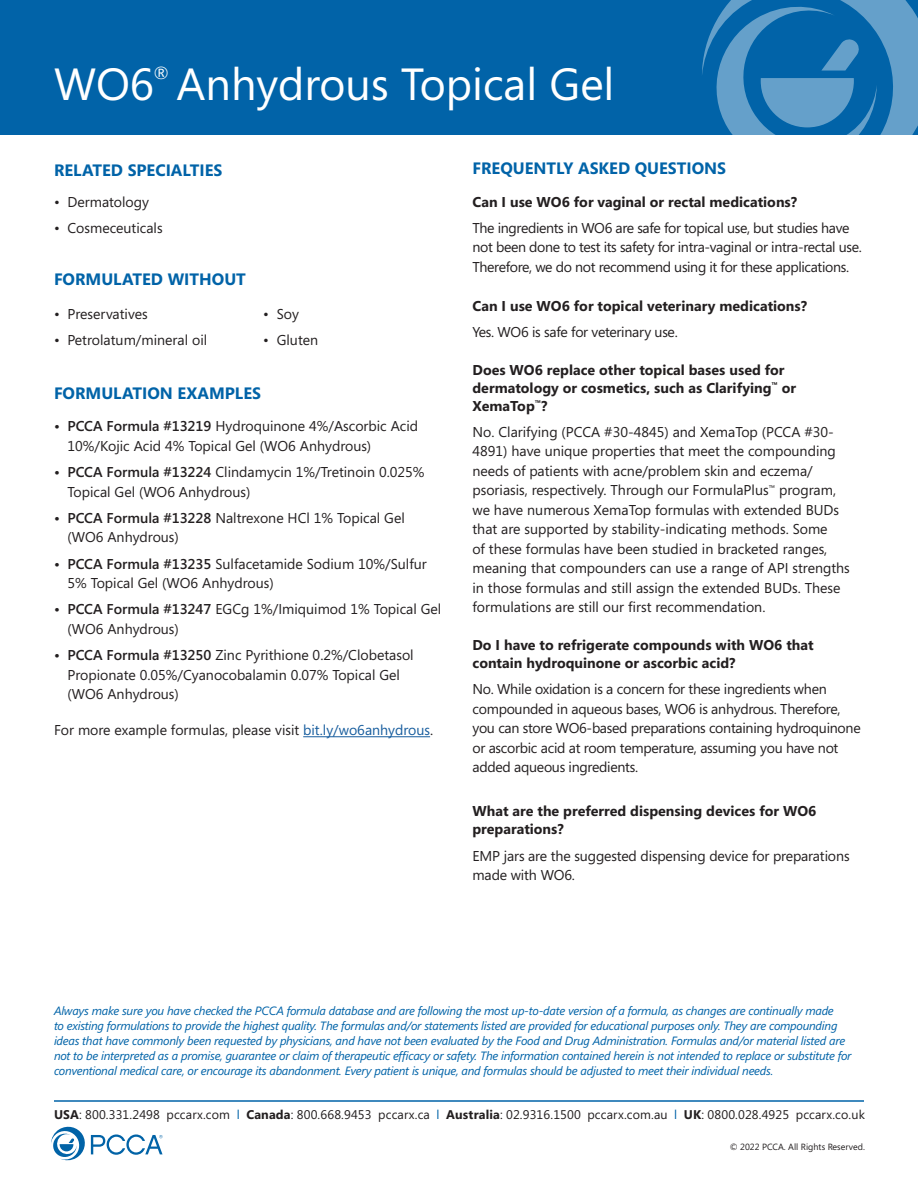
<style>
.page{position:relative;width:918px;height:1188px;background:#fff}
.page>*{position:absolute;margin:0;border:0;box-sizing:border-box;transform-origin:0 0}
.t1{font:45px "Segoe";color:#fff}
.t2{font:17.55px "Segoe";color:#fff}
.t3{font:700 16.5px "Segoe";color:#0163a8}
.t4{font:14.25px/19.5px "Segoe";color:#231f20}
.t5{font:700 14.25px/18px "Segoe";color:#231f20}
.t6{font:14.25px/19.5px "Segoe";letter-spacing:-.02em;color:#231f20}
.t7{font:14.25px/19.5px "Segoe";letter-spacing:-.025em;color:#231f20}
.t8{font:12.6px "Segoe";letter-spacing:.01em;color:#231f20}
.t9{font:italic 12px/15px "Segoe";letter-spacing:-.02em;color:#0163a8}
.t10{font:9px "Segoe";color:#231f20}
.s1{font-weight:600}
.s2{color:#175d9e}
.s3{font-weight:700}
.s4{color:#0163a8}
</style>
<div class="page">
<svg style="left:51px;top:1127px;width:112px;height:33px"></svg>
<div style="left:0;top:0;width:918px;height:135px;background:#0163a8"></div>
<svg style="left:702px;top:0;width:216px;height:135px"></svg>
<hr style="left:54px;top:1100px;width:810px;height:2px;background:#0163a8">
<hr style="left:303px;top:736px;width:127px;height:1px;background:#175d9e">
<p class="t2" style="left:154px;top:60px;width:17px">®</p>
<h1 class="t1" style="left:54px;top:53px;width:562px">WO6 Anhydrous Topical Gel</h1>
<p class="t3" style="left:54px;top:159px;width:170px">RELATED SPECIALTIES</p>
<p class="t4" style="left:54px;top:192px;width:97px">• Dermatology</p>
<p class="t4" style="left:54px;top:218px;width:110px">• Cosmeceuticals</p>
<p class="t3" style="left:54px;top:268px;width:193px">FORMULATED WITHOUT</p>
<p class="t4" style="left:54px;top:304px;width:95px">• Preservatives</p>
<p class="t4" style="left:54px;top:330px;width:155px">• Petrolatum/mineral oil</p>
<p class="t4" style="left:263px;top:304px;width:37px">• Soy</p>
<p class="t4" style="left:263px;top:330px;width:56px">• Gluten</p>
<p class="t3" style="left:54px;top:382px;width:209px">FORMULATION EXAMPLES</p>
<p class="t4" style="left:67px;top:416px;width:352px;text-indent:-13px"><span class="s1">• PCCA Formula #13219</span> Hydroquinone 4%/Ascorbic Acid<br>10%/Kojic Acid 4% Topical Gel (WO6 Anhydrous)</p>
<p class="t4" style="left:67px;top:462px;width:358px;text-indent:-13px"><span class="s1">• PCCA Formula #13224</span> Clindamycin 1%/Tretinoin 0.025%<br>Topical Gel (WO6 Anhydrous)</p>
<p class="t4" style="left:67px;top:508px;width:339px;text-indent:-13px"><span class="s1">• PCCA Formula #13228</span> Naltrexone HCl 1% Topical Gel (WO6 Anhydrous)</p>
<p class="t4" style="left:67px;top:553px;width:361px;text-indent:-13px"><span class="s1">• PCCA Formula #13235</span> Sulfacetamide Sodium 10%/Sulfur<br>5% Topical Gel (WO6 Anhydrous)</p>
<p class="t4" style="left:67px;top:599px;width:375px;text-indent:-13px"><span class="s1">• PCCA Formula #13247</span> EGCg 1%/Imiquimod 1% Topical Gel (WO6 Anhydrous)</p>
<p class="t4" style="left:67px;top:645px;width:348px;text-indent:-13px"><span class="s1">• PCCA Formula #13250</span> Zinc Pyrithione 0.2%/Clobetasol<br>Propionate 0.05%/Cyanocobalamin 0.07% Topical Gel (WO6 Anhydrous)</p>
<p class="t4" style="left:54px;top:720px;width:381px">For more example formulas, please visit <span class="s2">bit.ly/wo6anhydrous</span>.</p>
<p class="t3" style="left:473px;top:157px;width:255px">FREQUENTLY ASKED QUESTIONS</p>
<p class="t5" style="left:472px;top:192px;width:326px">Can I use WO6 for vaginal or rectal medications?</p>
<p class="t7" style="left:472px;top:218px;width:391px">The ingredients in WO6 are safe for topical use, but studies have not been done to test its safety for intra-vaginal or intra-rectal use.<br>Therefore, we do not recommend using it for these applications.</p>
<p class="t5" style="left:472px;top:296px;width:336px">Can I use WO6 for topical veterinary medications?</p>
<p class="t6" style="left:472px;top:322px;width:207px">Yes. WO6 is safe for veterinary use.</p>
<p class="t5" style="left:472px;top:360px;width:325px">Does WO6 replace other topical bases used for dermatology or cosmetics, such as Clarifying<sup>™</sup> or<br>XemaTop<sup>™</sup>?</p>
<p class="t4" style="left:472px;top:422px;width:379px">No. Clarifying (PCCA #30-4845) and XemaTop (PCCA #30- 4891) have unique properties that meet the compounding needs of patients with acne/problem skin and eczema/ psoriasis, respectively. Through our FormulaPlus<sup>™</sup> program, we have numerous XemaTop formulas with extended BUDs that are supported by stability-indicating methods. Some<br>of these formulas have been studied in bracketed ranges, meaning that compounders can use a range of API strengths in those formulas and still assign the extended BUDs. These formulations are still our first recommendation.</p>
<p class="t5" style="left:472px;top:635px;width:343px">Do I have to refrigerate compounds with WO6 that contain hydroquinone or ascorbic acid?</p>
<p class="t6" style="left:472px;top:679px;width:390px">No. While oxidation is a concern for these ingredients when compounded in aqueous bases, WO6 is anhydrous. Therefore, you can store WO6-based preparations containing hydroquinone or ascorbic acid at room temperature, assuming you have not added aqueous ingredients.</p>
<p class="t5" style="left:472px;top:802px;width:345px">What are the preferred dispensing devices for WO6 preparations?</p>
<p class="t4" style="left:472px;top:845px;width:379px">EMP jars are the suggested dispensing device for preparations made with WO6.</p>
<p class="t9" style="left:54px;top:1004px;width:799px">Always make sure you have checked the PCCA formula database and are following the most up-to-date version of a formula, as changes are continually made<br>to existing formulations to provide the highest quality. The formulas and/or statements listed are provided for educational purposes only. They are compounding ideas that have commonly been requested by physicians, and have not been evaluated by the Food and Drug Administration. Formulas and/or material listed are not to be interpreted as a promise, guarantee or claim of therapeutic efficacy or safety. The information contained herein is not intended to replace or substitute for conventional medical care, or encourage its abandonment. Every patient is unique, and formulas should be adjusted to meet their individual needs.</p>
<p class="t8" style="left:54px;top:1106px;width:812px"><span class="s3">USA</span>: 800.331.2498 pccarx.com <span class="s4">l</span> <span class="s3">Canada</span>: 800.668.9453 pccarx.ca <span class="s4">l</span> <span class="s3">Australia</span>: 02.9316.1500 pccarx.com.au <span class="s4">l</span> <span class="s3">UK</span>: 0800.028.4925 pccarx.co.uk</p>
<p class="t10" style="left:730px;top:1140px;width:137px">© 2022 PCCA. All Rights Reserved.</p>
</div>
